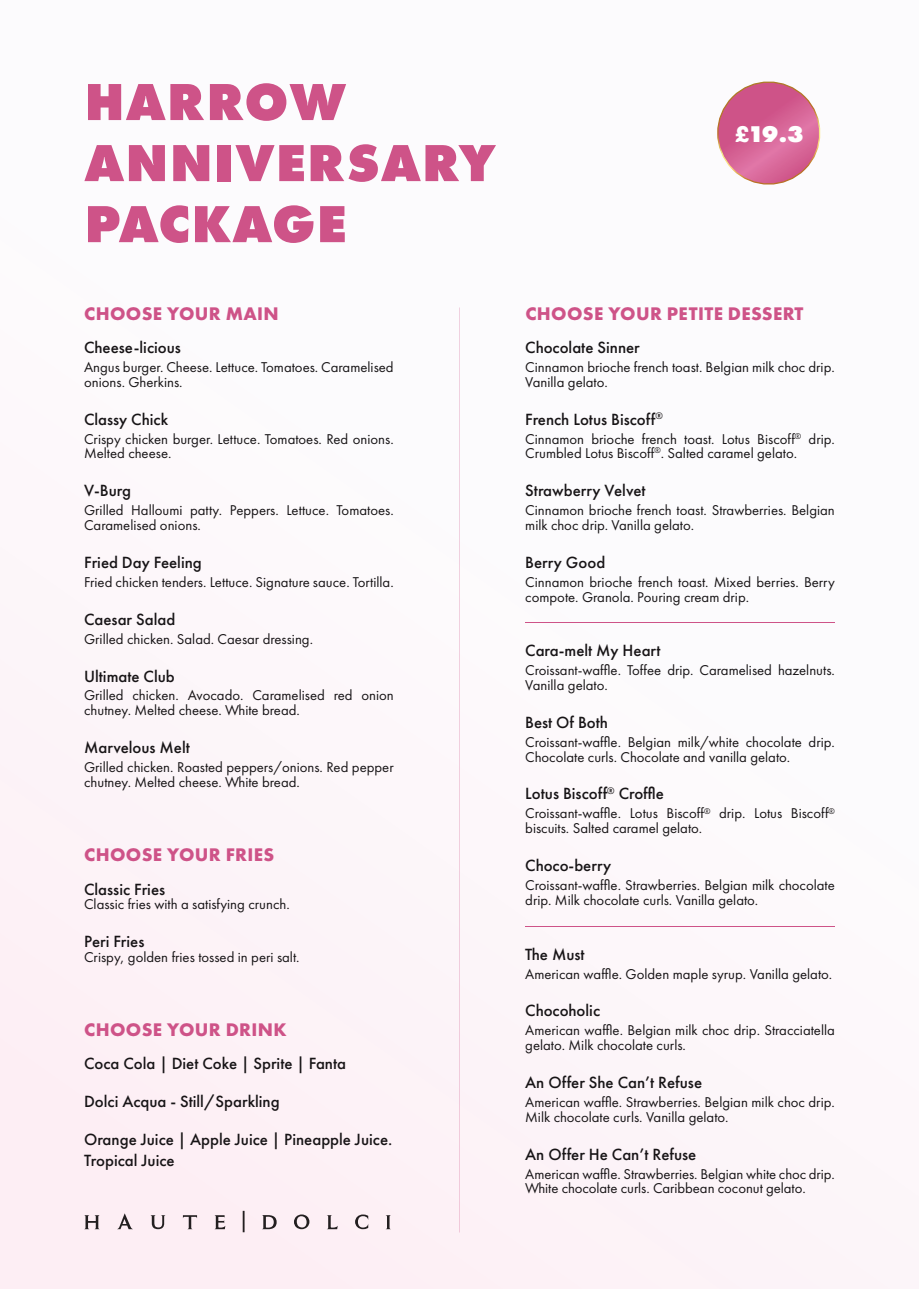
<style>
.page{position:relative;width:919px;height:1289px;background:#fff}
.page>*{position:absolute;margin:0;border:0;box-sizing:border-box;transform-origin:0 0}
.t1{font:800 54px/61.1px "Futura PT";letter-spacing:.02em;color:#ce5388}
.t2{font:800 23.55px "Futura PT";color:#fff}
.t3{font:700 18.9px "Futura PT";letter-spacing:.02em;color:#ce5388}
.t4{font:500 16.8px/21px "Futura PT";color:#171416}
.t5{font:14.7px/14.7px "Futura PT";color:#171416}
</style>
<div class="page">
<div style="left:0;top:0;width:918px;height:1288px;background:#fcfafc"></div>
<svg style="left:717px;top:81px;width:104px;height:104px"></svg>
<svg style="left:243px;top:1210px;width:1px;height:22px"></svg>
<svg style="left:294px;top:1214px;width:15px;height:15px"></svg>
<svg style="left:262px;top:1214px;width:14px;height:15px"></svg>
<svg style="left:84px;top:1215px;width:16px;height:14px"></svg>
<svg style="left:117px;top:1213px;width:16px;height:16px"></svg>
<svg style="left:183px;top:1215px;width:14px;height:14px"></svg>
<svg style="left:150px;top:1215px;width:15px;height:14px"></svg>
<svg style="left:214px;top:1215px;width:11px;height:14px"></svg>
<svg style="left:327px;top:1215px;width:11px;height:14px"></svg>
<svg style="left:385px;top:1215px;width:6px;height:14px"></svg>
<svg style="left:355px;top:1214px;width:13px;height:15px"></svg>
<h1 class="t1" style="left:84px;top:70px;width:413px">HARROW<br>ANNIVERSARY<br>PACKAGE</h1>
<p class="t3" style="left:84px;top:301px;width:196px">CHOOSE YOUR MAIN</p>
<p class="t4" style="left:84px;top:337px;width:98px">Cheese-licious</p>
<p class="t5" style="left:84px;top:360px;width:311px">Angus burger. Cheese. Lettuce. Tomatoes. Caramelised onions. Gherkins.</p>
<p class="t4" style="left:84px;top:408px;width:85px">Classy Chick</p>
<p class="t5" style="left:84px;top:431px;width:311px">Crispy chicken burger. Lettuce. Tomatoes. Red onions.<br>Melted cheese.</p>
<p class="t4" style="left:84px;top:480px;width:48px">V-Burg</p>
<p class="t5" style="left:84px;top:503px;width:311px">Grilled Halloumi patty. Peppers. Lettuce. Tomatoes.<br>Caramelised onions.</p>
<p class="t4" style="left:84px;top:551px;width:119px">Fried Day Feeling</p>
<p class="t5" style="left:84px;top:574px;width:311px">Fried chicken tenders. Lettuce. Signature sauce. Tortilla.</p>
<p class="t4" style="left:84px;top:608px;width:93px">Caesar Salad</p>
<p class="t5" style="left:84px;top:631px;width:230px">Grilled chicken. Salad. Caesar dressing.</p>
<p class="t4" style="left:84px;top:665px;width:92px">Ultimate Club</p>
<p class="t5" style="left:84px;top:688px;width:311px">Grilled chicken. Avocado. Caramelised red onion chutney. Melted cheese. White bread.</p>
<p class="t4" style="left:84px;top:737px;width:107px">Marvelous Melt</p>
<p class="t5" style="left:84px;top:759px;width:311px">Grilled chicken. Roasted peppers/onions. Red pepper chutney. Melted cheese. White bread.</p>
<p class="t3" style="left:84px;top:842px;width:192px">CHOOSE YOUR FRIES</p>
<p class="t4" style="left:84px;top:878px;width:83px">Classic Fries</p>
<p class="t5" style="left:84px;top:897px;width:207px">Classic fries with a satisfying crunch.</p>
<p class="t4" style="left:84px;top:931px;width:62px">Peri Fries</p>
<p class="t5" style="left:84px;top:949px;width:217px">Crispy, golden fries tossed in peri salt.</p>
<p class="t3" style="left:84px;top:1017px;width:204px">CHOOSE YOUR DRINK</p>
<p class="t4" style="left:84px;top:1053px;width:263px">Coca Cola | Diet Coke | Sprite | Fanta</p>
<p class="t4" style="left:84px;top:1091px;width:197px">Dolci Acqua - Still/Sparkling</p>
<p class="t4" style="left:84px;top:1128px;width:310px">Orange Juice | Apple Juice | Pineapple Juice.<br>Tropical Juice</p>
<h2 class="t2" style="left:733px;top:119px;width:71px">£19.3</h2>
<p class="t3" style="left:525px;top:301px;width:279px">CHOOSE YOUR PETITE DESSERT</p>
<p class="t4" style="left:525px;top:337px;width:116px">Chocolate Sinner</p>
<p class="t5" style="left:525px;top:360px;width:311px">Cinnamon brioche french toast. Belgian milk choc drip.<br>Vanilla gelato.</p>
<p class="t4" style="left:525px;top:408px;width:139px">French Lotus Biscoff<sup>®</sup></p>
<p class="t5" style="left:525px;top:431px;width:311px">Cinnamon brioche french toast. Lotus Biscoff<sup>®</sup> drip.<br>Crumbled Lotus Biscoff<sup>®</sup>. Salted caramel gelato.</p>
<p class="t4" style="left:525px;top:480px;width:122px">Strawberry Velvet</p>
<p class="t5" style="left:525px;top:503px;width:311px">Cinnamon brioche french toast. Strawberries. Belgian milk choc drip. Vanilla gelato.</p>
<p class="t4" style="left:525px;top:551px;width:82px">Berry Good</p>
<p class="t5" style="left:525px;top:574px;width:311px">Cinnamon brioche french toast. Mixed berries. Berry compote. Granola. Pouring cream drip.</p>
<p class="t4" style="left:525px;top:640px;width:137px">Cara-melt My Heart</p>
<p class="t5" style="left:525px;top:663px;width:311px">Croissant-waffle. Toffee drip. Caramelised hazelnuts.<br>Vanilla gelato.</p>
<p class="t4" style="left:525px;top:711px;width:84px">Best Of Both</p>
<p class="t5" style="left:525px;top:734px;width:311px">Croissant-waffle. Belgian milk/white chocolate drip.<br>Chocolate curls. Chocolate and vanilla gelato.</p>
<p class="t4" style="left:525px;top:783px;width:140px">Lotus Biscoff<sup>®</sup> Croffle</p>
<p class="t5" style="left:525px;top:806px;width:311px">Croissant-waffle. Lotus Biscoff<sup>®</sup> drip. Lotus Biscoff<sup>® </sup>biscuits. Salted caramel gelato.</p>
<p class="t4" style="left:525px;top:855px;width:87px">Choco-berry</p>
<p class="t5" style="left:525px;top:877px;width:311px">Croissant-waffle. Strawberries. Belgian milk chocolate drip. Milk chocolate curls. Vanilla gelato.</p>
<p class="t4" style="left:525px;top:943px;width:61px">The Must</p>
<p class="t5" style="left:525px;top:966px;width:308px">American waffle. Golden maple syrup. Vanilla gelato.</p>
<p class="t4" style="left:525px;top:1000px;width:76px">Chocoholic</p>
<p class="t5" style="left:525px;top:1023px;width:311px">American waffle. Belgian milk choc drip. Stracciatella gelato. Milk chocolate curls.</p>
<p class="t4" style="left:525px;top:1071px;width:178px">An Offer She Can’t Refuse</p>
<p class="t5" style="left:525px;top:1094px;width:311px">American waffle. Strawberries. Belgian milk choc drip.<br>Milk chocolate curls. Vanilla gelato.</p>
<p class="t4" style="left:525px;top:1143px;width:173px">An Offer He Can’t Refuse</p>
<p class="t5" style="left:525px;top:1166px;width:311px">American waffle. Strawberries. Belgian white choc drip.<br>White chocolate curls. Caribbean coconut gelato.</p>
</div>
